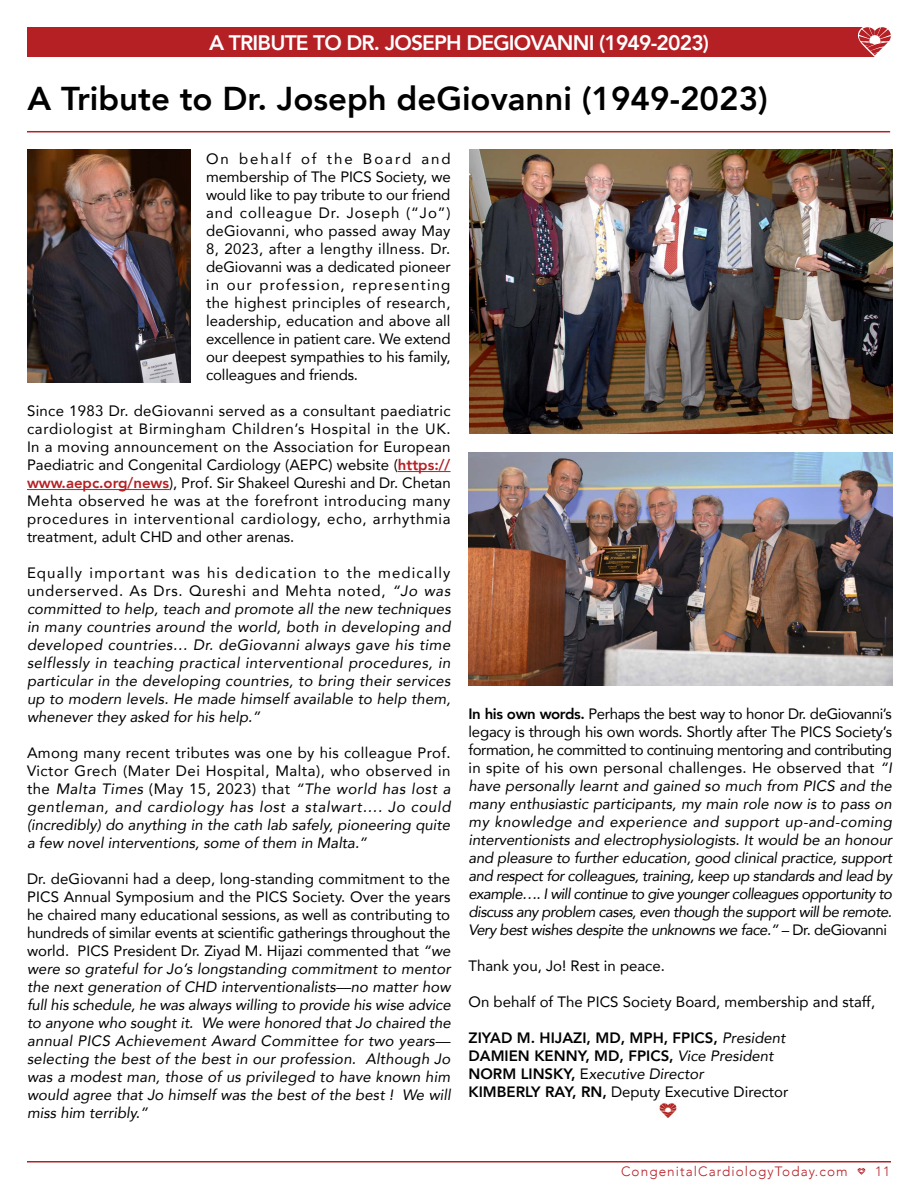
<style>
.page{position:relative;width:918px;height:1188px;background:#fff}
.page>*{position:absolute;margin:0;border:0;box-sizing:border-box;transform-origin:0 0}
.t1{font:800 33px "Avenir";color:#000}
.t2{font:800 21px "Avenir";letter-spacing:-.04em;color:#fff}
.t3{font:italic 15px/18px "Avenir";color:#000;text-align:justify}
.t4{font:15px/18px "Avenir";color:#000;text-align:justify}
.t5{font:800 15px/18px "Avenir";color:#000}
.t6{font:300 13.5px "Avenir";letter-spacing:.08em;color:#b52025}
.s1{font-weight:800;color:#b52025}
.s2{font-style:normal}
.s3{font-weight:800;font-style:normal}
.s4{font-weight:400;font-style:italic}
.s5{font-weight:400}
</style>
<div class="page">
<hr style="left:27px;top:1161px;width:864px;height:1px;background:#b52025">
<div style="left:27px;top:27px;width:848px;height:29px;background:#b52025"></div>
<svg style="left:857px;top:27px;width:34px;height:30px"></svg>
<svg style="left:857px;top:1168px;width:9px;height:7px"></svg>
<hr style="left:398px;top:471px;width:53px;height:1px;background:#b52025">
<hr style="left:27px;top:489px;width:142px;height:1px;background:#b52025">
<hr style="left:27px;top:131px;width:863px;height:1px;background:#b52025">
<img style="left:469px;top:453px;width:423px;height:233px">
<img style="left:469px;top:149px;width:423px;height:285px">
<img style="left:28px;top:149px;width:162px;height:233px">
<img style="left:659px;top:1102px;width:18px;height:16px">
<h2 class="t2" style="left:209px;top:26px;width:501px">A TRIBUTE TO DR. JOSEPH DEGIOVANNI (1949-2023)</h2>
<h1 class="t1" style="left:28px;top:73px;width:742px">A Tribute to Dr. Joseph deGiovanni (1949-2023)</h1>
<p class="t4" style="left:206px;top:150px;width:246px">On behalf of the Board and membership of The PICS Society, we would like to pay tribute to our friend and colleague Dr. Joseph (“Jo”) deGiovanni, who passed away May 8, 2023, after a lengthy illness. Dr. deGiovanni was a dedicated pioneer in our profession, representing the highest principles of research, leadership, education and above all excellence in patient care. We extend our deepest sympathies to his family, colleagues and friends.</p>
<p class="t4" style="left:27px;top:402px;width:425px">Since 1983 Dr. deGiovanni served as a consultant paediatric cardiologist at Birmingham Children’s Hospital in the UK.<br>In a moving announcement on the Association for European Paediatric and Congenital Cardiology (AEPC) website (<span class="s1">https:// www.aepc.org/news</span>), Prof. Sir Shakeel Qureshi and Dr. Chetan Mehta observed he was at the forefront introducing many procedures in interventional cardiology, echo, arrhythmia treatment, adult CHD and other arenas.</p>
<p class="t3" style="left:27px;top:564px;width:425px"><span class="s2">Equally important was his dedication to the medically underserved. As Drs. Qureshi and Mehta noted,</span> “Jo was committed to help, teach and promote all the new techniques in many countries around the world, both in developing and developed countries… Dr. deGiovanni always gave his time selflessly in teaching practical interventional procedures, in particular in the developing countries, to bring their services up to modern levels. He made himself available to help them, whenever they asked for his help.”</p>
<p class="t3" style="left:27px;top:744px;width:425px"><span class="s2">Among many recent tributes was one by his colleague Prof.<br>Victor Grech (Mater Dei Hospital, Malta), who observed in the</span> Malta Times <span class="s2">(May 15, 2023) that</span> “The world has lost a gentleman, and cardiology has lost a stalwart…. Jo could (incredibly) do anything in the cath lab safely, pioneering quite a few novel interventions, some of them in Malta.”</p>
<p class="t3" style="left:27px;top:870px;width:425px"><span class="s2">Dr. deGiovanni had a deep, long-standing commitment to the PICS Annual Symposium and the PICS Society. Over the years he chaired many educational sessions, as well as contributing to hundreds of similar events at scientific gatherings throughout the world. PICS President Dr. Ziyad M. Hijazi commented that</span> “we were so grateful for Jo’s longstanding commitment to mentor the next generation of CHD interventionalists—no matter how full his schedule, he was always willing to provide his wise advice to anyone who sought it. We were honored that Jo chaired the annual PICS Achievement Award Committee for two years— selecting the best of the best in our profession. Although Jo was a modest man, those of us privileged to have known him would agree that Jo himself was the best of the best ! We will miss him terribly.”</p>
<p class="t3" style="left:469px;top:705px;width:425px"><span class="s3">In his own words.</span> <span class="s2">Perhaps the best way to honor Dr. deGiovanni’s legacy is through his own words. Shortly after The PICS Society’s formation, he committed to continuing mentoring and contributing in spite of his own personal challenges. He observed that</span> “I have personally learnt and gained so much from PICS and the many enthusiastic participants, my main role now is to pass on my knowledge and experience and support up-and-coming interventionists and electrophysiologists. It would be an honour and pleasure to further education, good clinical practice, support and respect for colleagues, training, keep up standards and lead by example…. I will continue to give younger colleagues opportunity to discuss any problem cases, even though the support will be remote.<br>Very best wishes despite the unknowns we face.” <span class="s2">– Dr. deGiovanni</span></p>
<p class="t4" style="left:469px;top:957px;width:198px">Thank you, Jo! Rest in peace.</p>
<p class="t4" style="left:469px;top:993px;width:408px">On behalf of The PICS Society Board, membership and staff,</p>
<p class="t5" style="left:469px;top:1029px;width:321px">ZIYAD M. HIJAZI, MD, MPH, FPICS, <span class="s4">President </span>DAMIEN KENNY, MD, FPICS, <span class="s4">Vice President </span>NORM LINSKY, <span class="s5">E</span><span class="s4">xecutive Director<br></span>KIMBERLY RAY, RN, <span class="s5">Deputy Executive Director</span></p>
<p class="t6" style="left:621px;top:1163px;width:228px">CongenitalCardiologyToday.com</p>
<p class="t6" style="left:875px;top:1164px;width:17px">11</p>
</div>
